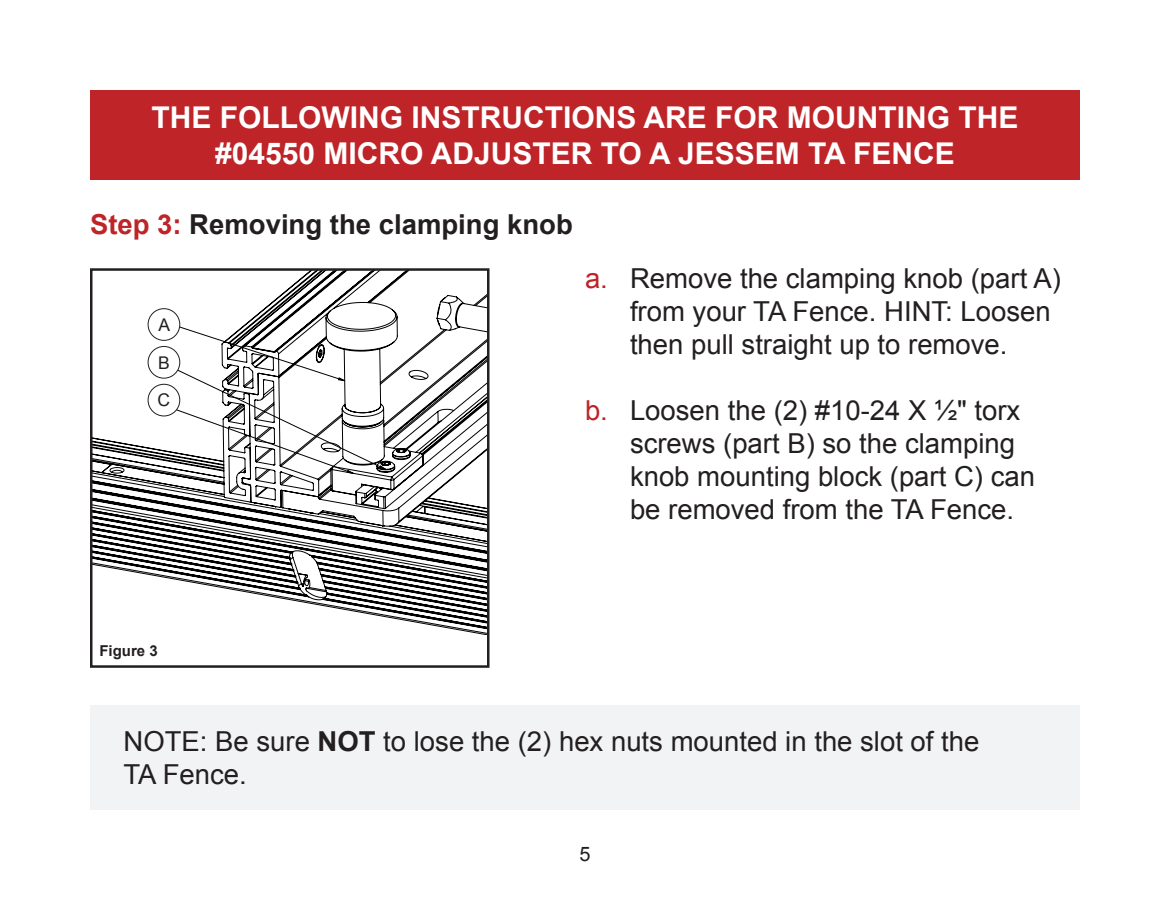
<style>
.page{position:relative;width:1170px;height:900px;background:#fff}
.page>*{position:absolute;margin:0;border:0;box-sizing:border-box;transform-origin:0 0}
.t1{font:700 30px/36px "Arial";color:#fff;text-align:center}
.t2{font:27.5px/33px "Arial";color:#231f20}
.t3{font:700 27.5px "Arial";color:#231f20}
.t4{font:20px "Arial";color:#231f20}
.t5{font:17.5px "Arial";color:#231f20}
.t6{font:700 15px "Arial";color:#231f20}
.t7{font:8.75px "Century Gothic";color:#000}
.s1{color:#be2428}
.s2{color:#be2427}
.s3{font-weight:700}
</style>
<div class="page">
<svg style="left:93px;top:271px;width:394px;height:364px"></svg>
<div style="left:90px;top:268px;width:400px;height:400px;border:2px solid #231f20"></div>
<div style="left:148px;top:309px;width:32px;height:31px;background:#fff;border-radius:50%"></div>
<div style="left:148px;top:308px;width:32px;height:33px;border:1px solid #231f20;border-radius:50%"></div>
<div style="left:148px;top:346px;width:32px;height:32px;background:#fff;border-radius:50%"></div>
<div style="left:148px;top:346px;width:32px;height:32px;border:1px solid #231f20;border-radius:50%"></div>
<div style="left:148px;top:384px;width:32px;height:32px;background:#fff;border-radius:50%"></div>
<div style="left:148px;top:384px;width:32px;height:32px;border:1px solid #231f20;border-radius:50%"></div>
<div style="left:90px;top:90px;width:990px;height:90px;background:#be2428"></div>
<div style="left:90px;top:706px;width:990px;height:104px;background:#f2f3f4"></div>
<p class="t1" style="left:151px;top:100px;width:869px">THE FOLLOWING INSTRUCTIONS ARE FOR MOUNTING THE #04550 MICRO ADJUSTER TO A JESSEM TA FENCE</p>
<p class="t3" style="left:90px;top:206px;width:484px"><span class="s1">Step 3:</span> Removing the clamping knob</p>
<p class="t5" style="left:159px;top:313px;width:13px">A</p>
<p class="t5" style="left:158px;top:351px;width:13px">B</p>
<p class="t5" style="left:158px;top:389px;width:14px">C</p>
<p class="t7" style="left:160px;top:316px;width:8px">A</p>
<p class="t7" style="left:160px;top:357px;width:6px">B</p>
<p class="t7" style="left:160px;top:399px;width:9px">C</p>
<p class="t2" style="left:630px;top:262px;width:433px;text-indent:-45px"><span class="s2">a.</span> Remove the clamping knob (part A) from your TA Fence. HINT: Loosen then pull straight up to remove.</p>
<p class="t2" style="left:630px;top:394px;width:407px;text-indent:-45px"><span class="s2">b.</span> Loosen the (2) #10-24 X ½" torx screws (part B) so the clamping knob mounting block (part C) can be removed from the TA Fence.</p>
<p class="t6" style="left:99px;top:641px;width:60px">Figure 3</p>
<p class="t2" style="left:124px;top:725px;width:857px">NOTE: Be sure <span class="s3">NOT</span> to lose the (2) hex nuts mounted in the slot of the<br>TA Fence.</p>
<p class="t4" style="left:579px;top:841px;width:13px">5</p>
</div>
